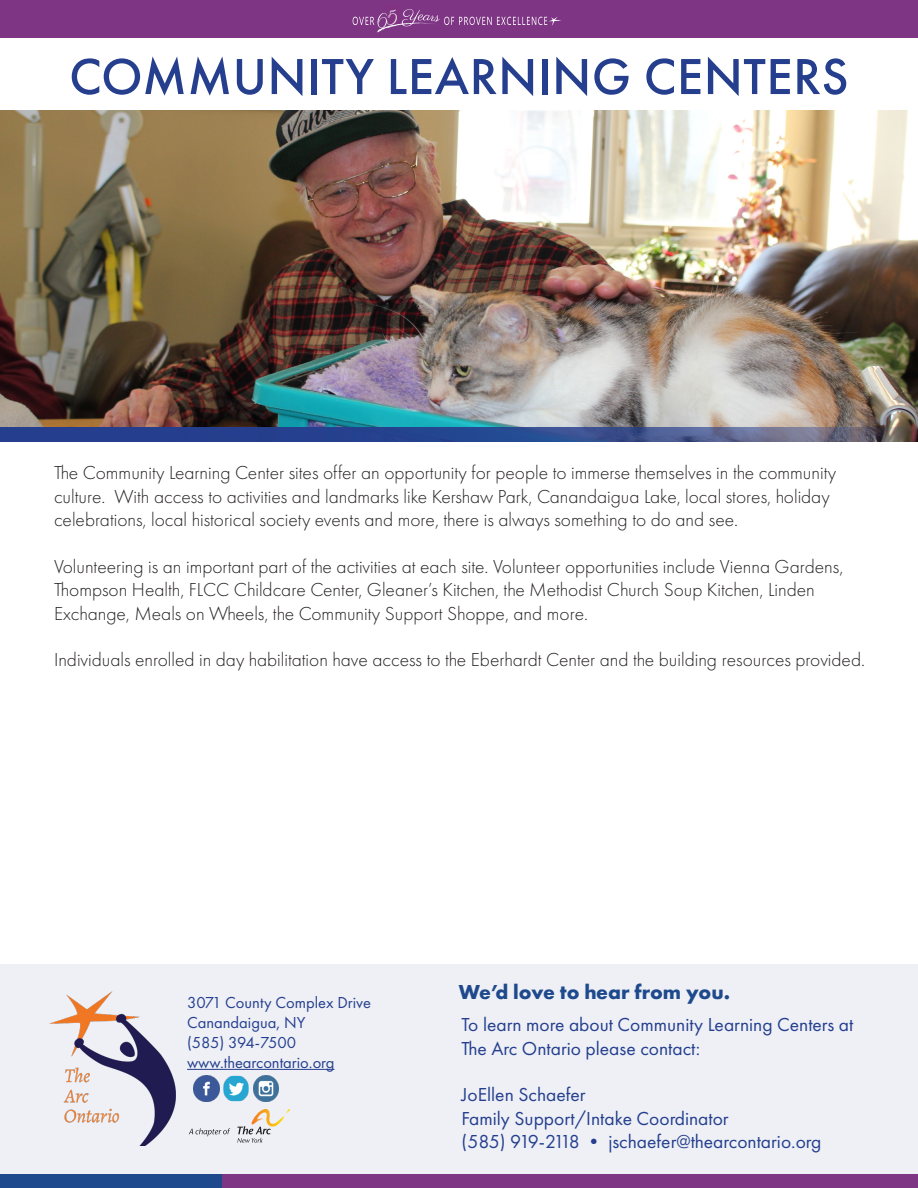
<style>
.page{position:relative;width:918px;height:1188px;background:#fff}
.page>*{position:absolute;margin:0;border:0;box-sizing:border-box;transform-origin:0 0}
.t1{font:500 52.5px "Futura PT";letter-spacing:.01em;color:#253f8e}
.t2{font:700 21px "Futura PT";color:#1e498c}
.t3{font:300 19.5px/23.4px "Futura PT";color:#231f20}
.t4{font:19.5px "Futura PT";color:#253f8e}
.t5{font:16.5px "Futura PT";color:#253f8e}
.t6{font:16.5px "Futura PT";letter-spacing:-.025em;color:#253f8e}
</style>
<div class="page">
<img style="left:0;top:111px;width:918px;height:316px">
<div style="left:0;top:0;width:918px;height:37px;background:#7e3584"></div>
<div style="left:0;top:964px;width:918px;height:224px;background:#eef0f6"></div>
<svg style="left:0;top:427px;width:918px;height:15px;background:#394e8b"></svg>
<div style="left:0;top:1175px;width:222px;height:13px;background:#1e498c"></div>
<div style="left:222px;top:1175px;width:696px;height:13px;background:#7e3584"></div>
<hr style="left:187px;top:1069px;width:147px;height:1px;background:#253f8e">
<img style="left:50px;top:992px;width:126px;height:154px">
<svg style="left:189px;top:1128px;width:41px;height:8px"></svg>
<svg style="left:237px;top:1109px;width:53px;height:34px"></svg>
<img style="left:253px;top:1076px;width:26px;height:25px">
<img style="left:223px;top:1076px;width:26px;height:25px">
<img style="left:194px;top:1076px;width:25px;height:25px">
<svg style="left:353px;top:9px;width:208px;height:24px"></svg>
<p class="t1" style="left:69px;top:45px;width:781px">COMMUNITY LEARNING CENTERS</p>
<p class="t3" style="left:54px;top:461px;width:784px">The Community Learning Center sites offer an opportunity for people to immerse themselves in the community culture. With access to activities and landmarks like Kershaw Park, Canandaigua Lake, local stores, holiday celebrations, local historical society events and more, there is always something to do and see.</p>
<p class="t3" style="left:54px;top:555px;width:791px">Volunteering is an important part of the activities at each site. Volunteer opportunities include Vienna Gardens,<br>Thompson Health, FLCC Childcare Center, Gleaner’s Kitchen, the Methodist Church Soup Kitchen, Linden<br>Exchange, Meals on Wheels, the Community Support Shoppe, and more.</p>
<p class="t3" style="left:54px;top:648px;width:813px">Individuals enrolled in day habilitation have access to the Eberhardt Center and the building resources provided.</p>
<p class="t5" style="left:187px;top:993px;width:186px">3071 County Complex Drive</p>
<p class="t5" style="left:187px;top:1013px;width:120px">Canandaigua, NY</p>
<p class="t6" style="left:187px;top:1033px;width:111px">(585) 394-7500</p>
<p class="t5" style="left:187px;top:1052px;width:149px">www.thearcontario.org</p>
<p class="t2" style="left:459px;top:979px;width:273px">We’d love to hear from you.</p>
<p class="t4" style="left:462px;top:1013px;width:393px">To learn more about Community Learning Centers at</p>
<p class="t4" style="left:462px;top:1036px;width:240px">The Arc Ontario please contact:</p>
<p class="t4" style="left:462px;top:1083px;width:126px">JoEllen Schaefer</p>
<p class="t4" style="left:462px;top:1107px;width:269px">Family Support/Intake Coordinator</p>
<p class="t4" style="left:462px;top:1130px;width:361px">(585) 919-2118 • jschaefer@thearcontario.org</p>
</div>
